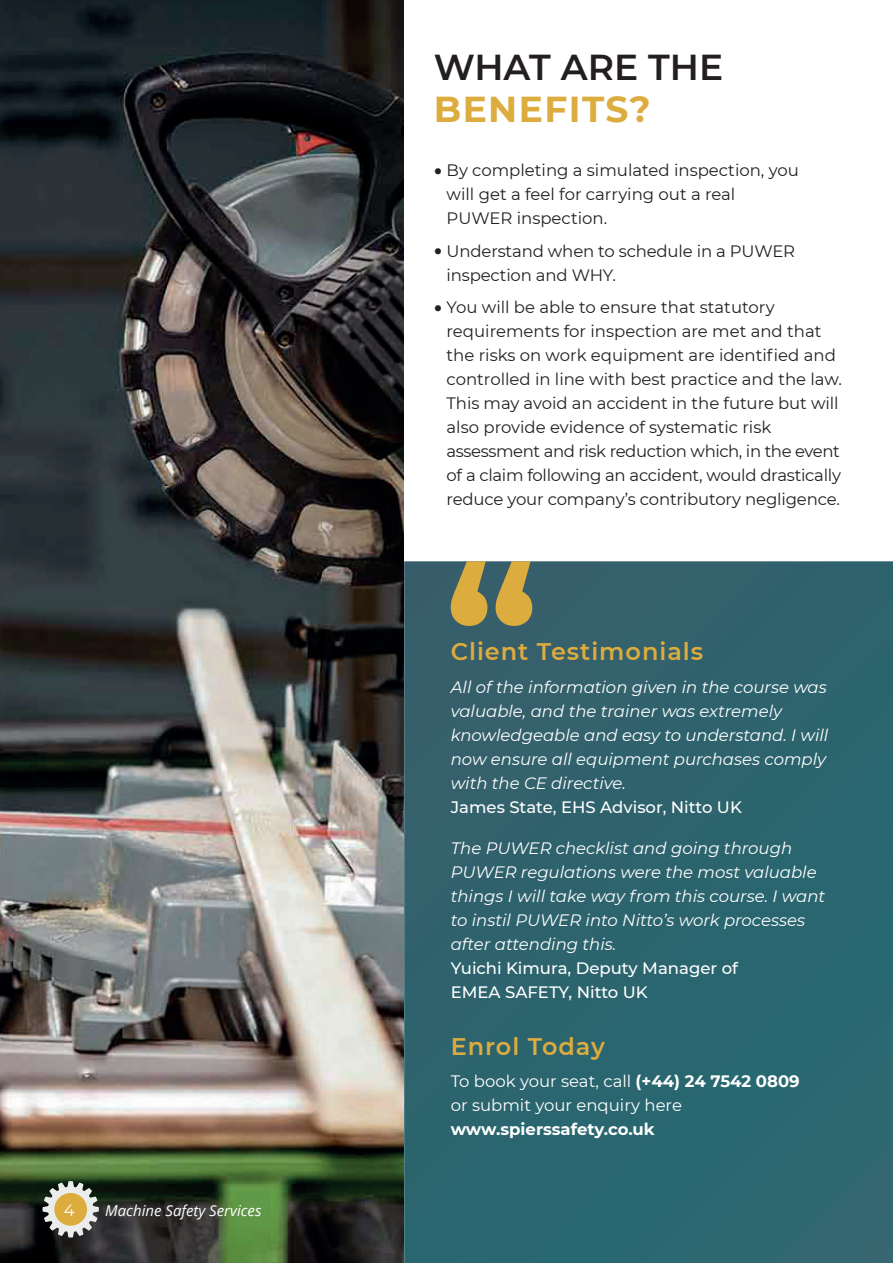
<style>
.page{position:relative;width:893px;height:1263px;background:#fff}
.page>*{position:absolute;margin:0;border:0;box-sizing:border-box;transform-origin:0 0}
.t1{font:600 36px "Montserrat";color:#231f20}
.t2{font:700 36px "Montserrat";letter-spacing:.04em;color:#ddac3e}
.t3{font:600 24px "Montserrat";letter-spacing:.04em;color:#ddac3e}
.t4{font:16.5px/24px "Montserrat";letter-spacing:-.005em;color:#231f20}
.t5{font:italic 16.5px/24px "Montserrat";color:#fff}
.t6{font:500 16.5px/24px "Montserrat";color:#fff}
.t7{font:16.5px/24px "Montserrat";color:#fff}
.t8{font:700 16.5px "Montserrat";color:#fff}
.t9{font:italic 15px "Open Sans";color:#fff}
.s1{font-weight:700;font-size:24px}
.s2{font-weight:700}
</style>
<div class="page">
<img style="left:0;top:0;width:404px;height:1263px">
<div style="left:404px;top:561px;width:489px;height:702px;background:#2e646e"></div>
<svg style="left:451px;top:561px;width:81px;height:65px"></svg>
<svg style="left:43px;top:1181px;width:56px;height:56px"></svg>
<div style="left:54px;top:1193px;width:33px;height:33px;background:#ddac3e;border-radius:50%"></div>
<p class="t7" style="left:64px;top:1197px;width:12px">4</p>
<p class="t9" style="left:105px;top:1200px;width:158px">Machine Safety Services</p>
<h1 class="t1" style="left:434px;top:41px;width:291px">WHAT ARE THE</h1>
<h1 class="t2" style="left:434px;top:83px;width:218px">BENEFITS?</h1>
<p class="t4" style="left:447px;top:158px;width:354px;text-indent:-13px"><span class="s1">•</span> By completing a simulated inspection, you will get a feel for carrying out a real<br>PUWER inspection.</p>
<p class="t4" style="left:447px;top:238px;width:350px;text-indent:-13px"><span class="s1">•</span> Understand when to schedule in a PUWER inspection and WHY.</p>
<p class="t4" style="left:447px;top:295px;width:397px;text-indent:-13px"><span class="s1">•</span> You will be able to ensure that statutory requirements for inspection are met and that the risks on work equipment are identified and controlled in line with best practice and the law.<br>This may avoid an accident in the future but will also provide evidence of systematic risk assessment and risk reduction which, in the event of a claim following an accident, would drastically reduce your company’s contributory negligence.</p>
<h2 class="t3" style="left:451px;top:634px;width:254px">Client Testimonials</h2>
<p class="t5" style="left:451px;top:674px;width:379px">All of the information given in the course was valuable, and the trainer was extremely knowledgeable and easy to understand. I will now ensure all equipment purchases comply with the CE directive.</p>
<p class="t6" style="left:451px;top:794px;width:293px">James State, EHS Advisor, Nitto UK</p>
<p class="t5" style="left:451px;top:835px;width:376px">The PUWER checklist and going through PUWER regulations were the most valuable things I will take way from this course. I want to instil PUWER into Nitto’s work processes after attending this.</p>
<p class="t6" style="left:451px;top:955px;width:289px">Yuichi Kimura, Deputy Manager of<br>EMEA SAFETY, Nitto UK</p>
<h2 class="t3" style="left:451px;top:1029px;width:156px">Enrol Today</h2>
<p class="t7" style="left:451px;top:1069px;width:350px">To book your seat, call <span class="s2">(+44) 24 7542 0809 </span>or submit your enquiry here</p>
<p class="t8" style="left:451px;top:1117px;width:206px">www.spierssafety.co.uk</p>
</div>
